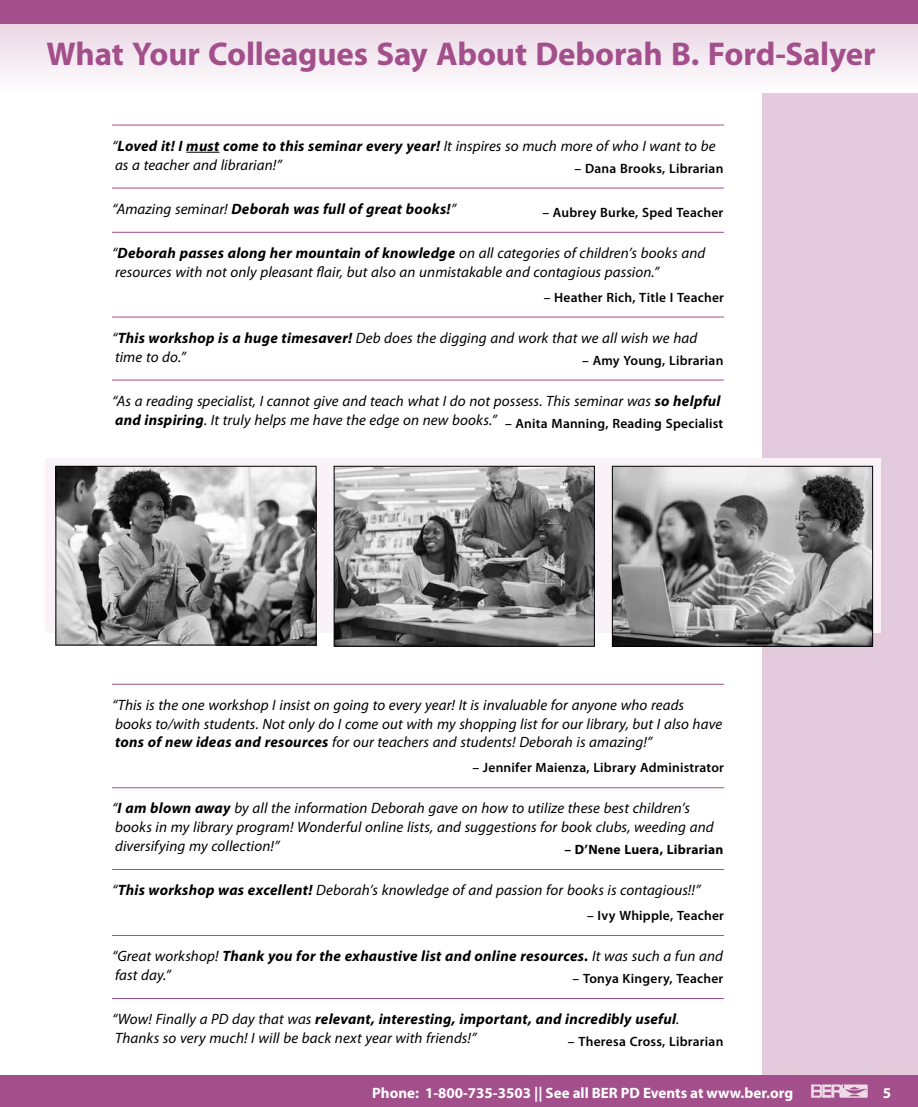
<style>
.page{position:relative;width:918px;height:1107px;background:#fff}
.page>*{position:absolute;margin:0;border:0;box-sizing:border-box;transform-origin:0 0}
.t1{font:700 33px "Myriad Pro";letter-spacing:-.005em;color:#a34f8b}
.t2{font:italic 15px/18.8px "Myriad Pro";letter-spacing:.005em;color:#000}
.t3{font:italic 700 15px/18.8px "Myriad Pro";letter-spacing:.015em;color:#000}
.t4{font:700 15px "Myriad Pro";color:#fff}
.t5{font:600 13.5px "Myriad Pro";letter-spacing:.015em;color:#000}
.t6{font:700 13.5px "Myriad Pro";letter-spacing:.015em;color:#000}
.s1{font-weight:700}
.s2{font-weight:400}
</style>
<div class="page">
<div style="left:763px;top:0;width:155px;height:1107px;background:#e3cadc"></div>
<div style="left:0;top:1076px;width:918px;height:31px;background:#a34f8b"></div>
<svg style="left:811px;top:1084px;width:57px;height:14px"></svg>
<svg style="left:0;top:24px;width:918px;height:68px"></svg>
<div style="left:0;top:0;width:918px;height:24px;background:#a34f8b"></div>
<hr style="left:112px;top:125px;width:612px;height:1px;background:#a34f8b">
<hr style="left:186px;top:152px;width:34px;height:1px;background:#000">
<hr style="left:112px;top:188px;width:612px;height:1px;background:#a34f8b">
<hr style="left:112px;top:232px;width:612px;height:1px;background:#a34f8b">
<hr style="left:112px;top:317px;width:612px;height:1px;background:#a34f8b">
<hr style="left:112px;top:380px;width:612px;height:1px;background:#a34f8b">
<hr style="left:112px;top:684px;width:612px;height:1px;background:#a34f8b">
<hr style="left:112px;top:788px;width:612px;height:1px;background:#a34f8b">
<hr style="left:112px;top:869px;width:612px;height:1px;background:#a34f8b">
<hr style="left:112px;top:935px;width:612px;height:1px;background:#a34f8b">
<hr style="left:112px;top:998px;width:612px;height:1px;background:#a34f8b">
<svg style="left:45px;top:459px;width:835px;height:174px;fill:#f9f3f7"></svg>
<img style="left:58px;top:468px;width:256px;height:175px">
<div style="left:56px;top:466px;width:260px;height:179px;border:1px solid #000"></div>
<img style="left:336px;top:468px;width:257px;height:177px">
<div style="left:334px;top:466px;width:261px;height:181px;border:1px solid #000"></div>
<img style="left:614px;top:468px;width:257px;height:177px">
<div style="left:612px;top:466px;width:261px;height:181px;border:1px solid #000"></div>
<h1 class="t1" style="left:46px;top:33px;width:831px">What Your Colleagues Say About Deborah B. Ford-Salyer</h1>
<p class="t2" style="left:112px;top:136px;width:605px">“<span class="s1">Loved it! I must come to this seminar every year!</span> It inspires so much more of who I want to be as a teacher and librarian!”</p>
<p class="t5" style="left:575px;top:159px;width:150px">– Dana Brooks, Librarian</p>
<p class="t3" style="left:112px;top:199px;width:346px"><span class="s2">“Amazing seminar!</span> Deborah was full of great books!<span class="s2">”</span></p>
<p class="t5" style="left:542px;top:204px;width:183px">– Aubrey Burke, Sped Teacher</p>
<p class="t2" style="left:112px;top:243px;width:595px">“<span class="s1">Deborah passes along her mountain of knowledge</span> on all categories of children’s books and resources with not only pleasant flair, but also an unmistakable and contagious passion.”</p>
<p class="t5" style="left:544px;top:288px;width:182px">– Heather Rich, Title I Teacher</p>
<p class="t2" style="left:112px;top:328px;width:587px">“<span class="s1">This workshop is a huge timesaver!</span> Deb does the digging and work that we all wish we had time to do.”</p>
<p class="t5" style="left:582px;top:351px;width:143px">– Amy Young, Librarian</p>
<p class="t2" style="left:112px;top:391px;width:613px">“As a reading specialist, I cannot give and teach what I do not possess. This seminar was <span class="s1">so helpful and inspiring</span>. It truly helps me have the edge on new books.” <sub>–</sub> <sub>Anita</sub> <sub>Manning,</sub> <sub>Reading</sub> <sub>Specialist</sub></p>
<p class="t2" style="left:112px;top:695px;width:612px">“This is the one workshop I insist on going to every year! It is invaluable for anyone who reads books to/with students. Not only do I come out with my shopping list for our library, but I also have <span class="s1">tons of new ideas and resources</span> for our teachers and students! Deborah is amazing!”</p>
<p class="t5" style="left:472px;top:759px;width:253px">– Jennifer Maienza, Library Administrator</p>
<p class="t2" style="left:112px;top:799px;width:603px">“<span class="s1">I am blown away</span> by all the information Deborah gave on how to utilize these best children’s books in my library program! Wonderful online lists, and suggestions for book clubs, weeding and diversifying my collection!”</p>
<p class="t6" style="left:564px;top:841px;width:160px">– D’Nene Luera, Librarian</p>
<p class="t2" style="left:112px;top:881px;width:590px">“<span class="s1">This workshop was excellent!</span> Deborah’s knowledge of and passion for books is contagious!!”</p>
<p class="t5" style="left:587px;top:907px;width:138px">– Ivy Whipple, Teacher</p>
<p class="t3" style="left:112px;top:946px;width:612px"><span class="s2">“Great workshop!</span> Thank you for the exhaustive list and online resources. <span class="s2">It was such a fun and fast day.”</span></p>
<p class="t5" style="left:572px;top:970px;width:152px">– Tonya Kingery, Teacher</p>
<p class="t2" style="left:112px;top:1010px;width:569px">“Wow! Finally a PD day that was <span class="s1">relevant, interesting, important, and incredibly useful</span>.<br>Thanks so very much! I will be back next year with friends!”</p>
<p class="t5" style="left:568px;top:1033px;width:157px">– Theresa Cross, Librarian</p>
<p class="t4" style="left:372px;top:1083px;width:422px">Phone: 1-800-735-3503 || See all BER PD Events at www.ber.org</p>
<p class="t4" style="left:883px;top:1083px;width:10px">5</p>
</div>
